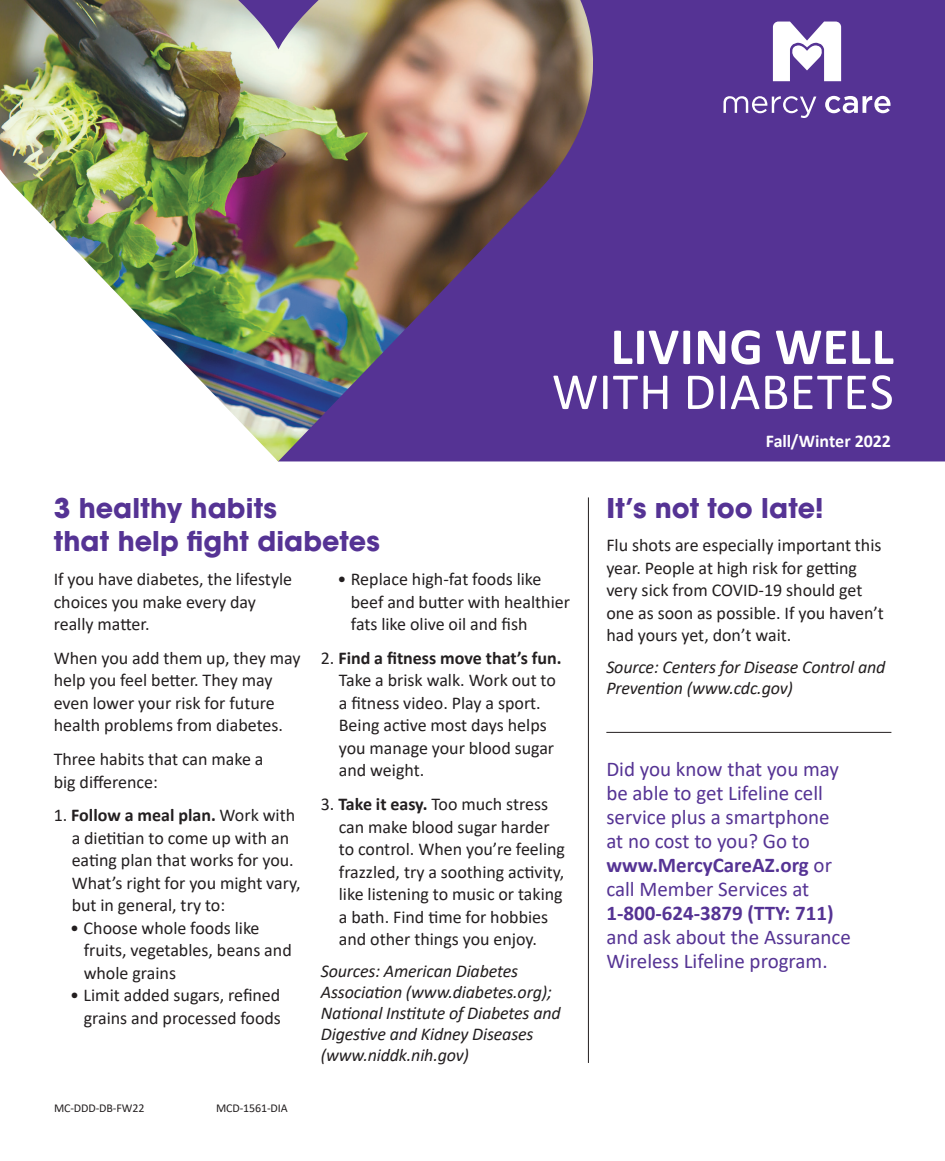
<style>
.page{position:relative;width:945px;height:1161px;background:#fff}
.page>*{position:absolute;margin:0;border:0;box-sizing:border-box;transform-origin:0 0}
.t1{font:52.5px "Calibri";letter-spacing:.01em;color:#fff}
.t2{font:700 52.5px "Calibri";letter-spacing:.01em;color:#fff}
.t3{font:700 27px/33.8px "ITC Avant Garde Std";letter-spacing:.005em;color:#553394}
.t4{font:21px/24px "Calibri";color:#553394}
.t5{font:700 21px "Calibri";color:#553394}
.t6{font:18px/22.5px "Calibri";color:#231f20}
.t7{font:italic 18px/21px "Calibri";letter-spacing:-.01em;color:#231f20}
.t8{font:700 18px "Calibri";letter-spacing:-.005em;color:#fff}
.t9{font:12px "Calibri";letter-spacing:-.01em;color:#231f20}
.s1{font-weight:700}
</style>
<div class="page">
<hr style="left:606px;top:732px;width:285px;height:1px;background:#231f20">
<div style="left:595px;top:0;width:350px;height:461px;background:#553394"></div>
<svg style="left:825px;top:96px;width:66px;height:17px"></svg>
<svg style="left:724px;top:96px;width:92px;height:22px"></svg>
<svg style="left:773px;top:22px;width:68px;height:59px"></svg>
<hr style="left:588px;top:497px;width:1px;height:566px;background:#231f20">
<img style="left:0;top:0;width:595px;height:461px">
<h1 class="t2" style="left:611px;top:309px;width:285px">LIVING WELL</h1>
<h1 class="t1" style="left:552px;top:355px;width:343px">WITH DIABETES</h1>
<h2 class="t3" style="left:54px;top:491px;width:328px">3 healthy habits<br>that help fight diabetes</h2>
<p class="t6" style="left:54px;top:567px;width:240px">If you have diabetes, the lifestyle choices you make every day really matter.</p>
<p class="t6" style="left:54px;top:646px;width:249px">When you add them up, they may help you feel better. They may even lower your risk for future health problems from diabetes.</p>
<p class="t6" style="left:54px;top:747px;width:211px">Three habits that can make a big difference:</p>
<p class="t6" style="left:72px;top:804px;width:230px;text-indent:-18px">1. <span class="s1">Follow a meal plan.</span> Work with a dietitian to come up with an eating plan that works for you.<br>What’s right for you might vary, but in general, try to:</p>
<p class="t6" style="left:84px;top:916px;width:210px;text-indent:-14px">• Choose whole foods like fruits, vegetables, beans and whole grains</p>
<p class="t6" style="left:70px;top:984px;width:212px;text-align:right">• Limit added sugars, refined grains and processed foods</p>
<p class="t6" style="left:351px;top:567px;width:221px;text-indent:-13px">• Replace high-fat foods like beef and butter with healthier fats like olive oil and fish</p>
<p class="t6" style="left:339px;top:646px;width:224px;text-indent:-18px">2. <span class="s1">Find a fitness move that’s fun.<br></span>Take a brisk walk. Work out to a fitness video. Play a sport.<br>Being active most days helps you manage your blood sugar and weight.</p>
<p class="t6" style="left:339px;top:792px;width:228px;text-indent:-18px">3. <span class="s1">Take it easy.</span> Too much stress can make blood sugar harder to control. When you’re feeling frazzled, try a soothing activity, like listening to music or taking a bath. Find time for hobbies and other things you enjoy.</p>
<p class="t7" style="left:321px;top:959px;width:241px">Sources: American Diabetes<br>Association (www.diabetes.org);<br>National Institute of Diabetes and<br>Digestive and Kidney Diseases (www.niddk.nih.gov)</p>
<p class="t9" style="left:54px;top:1100px;width:92px">MC-DDD-DB-FW22</p>
<p class="t9" style="left:216px;top:1100px;width:73px">MCD-1561-DIA</p>
<p class="t8" style="left:766px;top:428px;width:127px">Fall/Winter 2022</p>
<h2 class="t3" style="left:606px;top:491px;width:219px">It’s not too late!</h2>
<p class="t6" style="left:606px;top:534px;width:279px">Flu shots are especially important this year. People at high risk for getting very sick from COVID-19 should get one as soon as possible. If you haven’t had yours yet, don’t wait.</p>
<p class="t7" style="left:606px;top:655px;width:281px">Source: Centers for Disease Control and<br>Prevention (www.cdc.gov)</p>
<p class="t4" style="left:606px;top:757px;width:234px">Did you know that you may be able to get Lifeline cell service plus a smartphone at no cost to you? Go to <span class="s1">www.MercyCareAZ.org</span> or call Member Services at</p>
<p class="t5" style="left:606px;top:898px;width:229px">1-800-624-3879 (TTY: 711)</p>
<p class="t4" style="left:606px;top:925px;width:246px">and ask about the Assurance<br>Wireless Lifeline program.</p>
</div>
